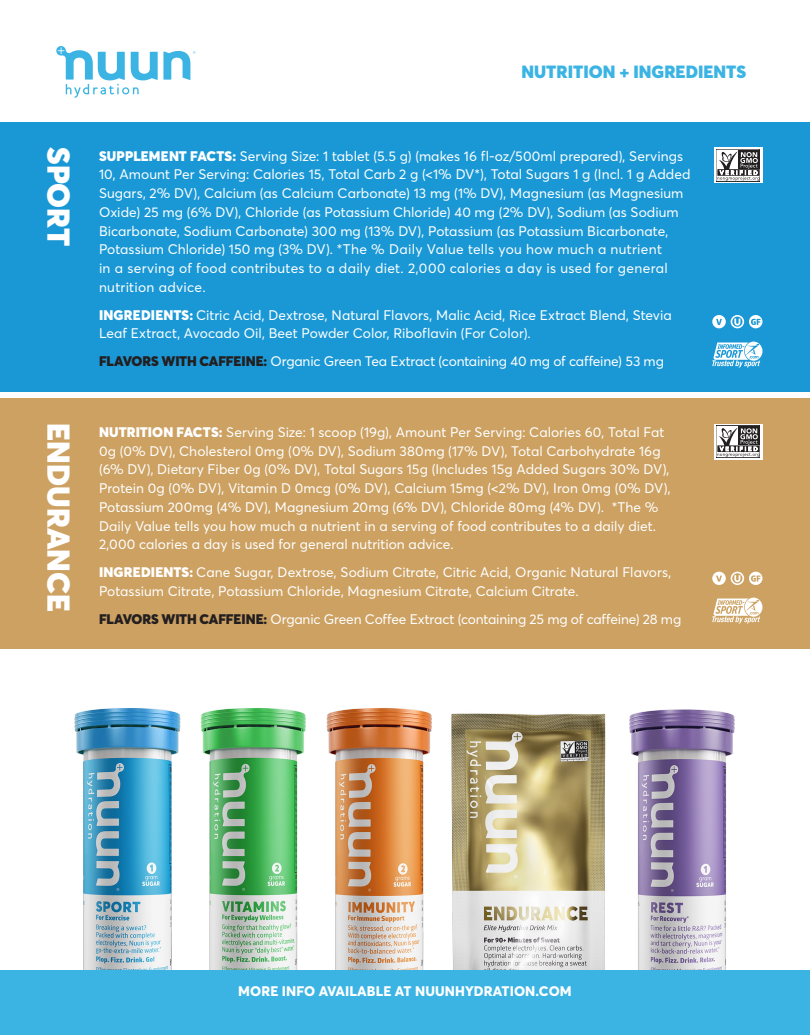
<style>
.page{position:relative;width:810px;height:1035px;background:#fff}
.page>*{position:absolute;margin:0;border:0;box-sizing:border-box;transform-origin:0 0}
.t1{font:900 31.25px "Averta PE";color:#fff}
.t2{font:900 17.5px "Averta PE";color:#3bb4e4}
.Nutrition{font:13.75px/18.8px "Averta PE";letter-spacing:.005em;color:#fff}
.Nutrition-2{font:13.75px "Averta PE";letter-spacing:-.015em;color:#fff}
.Nutrition-3{font:800 13.75px "Averta PE";letter-spacing:.01em;color:#fff}
.s1{font-weight:900}
.s2{font-weight:900;color:#231f20}
</style>
<div class="page">
<div style="left:0;top:122px;width:810px;height:270px;background:#1a98d6"></div>
<div style="left:0;top:399px;width:810px;height:250px;background:#cca162"></div>
<div style="left:0;top:970px;width:810px;height:65px;background:#3bb4e4"></div>
<svg style="left:712px;top:342px;width:50px;height:26px"></svg>
<svg style="left:712px;top:598px;width:50px;height:26px"></svg>
<svg style="left:714px;top:148px;width:48px;height:35px"></svg>
<svg style="left:717px;top:150px;width:43px;height:31px"></svg>
<svg style="left:714px;top:424px;width:48px;height:35px"></svg>
<svg style="left:717px;top:426px;width:43px;height:31px"></svg>
<svg style="left:712px;top:315px;width:51px;height:13px"></svg>
<svg style="left:712px;top:572px;width:51px;height:13px"></svg>
<img style="left:451px;top:713px;width:155px;height:257px">
<img style="left:200px;top:708px;width:106px;height:262px">
<img style="left:74px;top:708px;width:107px;height:262px">
<img style="left:629px;top:709px;width:106px;height:261px">
<img style="left:326px;top:708px;width:106px;height:262px">
<svg style="left:56px;top:46px;width:139px;height:52px"></svg>
<p class="t1" style="left:81px;top:147px;width:101px;rotate:90deg">SPORT</p>
<p class="t1" style="left:81px;top:423px;width:190px;rotate:90deg">ENDURANCE</p>
<p class="t2" style="left:521px;top:60px;width:226px">NUTRITION + INGREDIENTS</p>
<p class="Nutrition" style="left:99px;top:146px;width:593px"><span class="s1">SUPPLEMENT FACTS:</span> Serving Size: 1 tablet (5.5 g) (makes 16 fl-oz/500ml prepared), Servings 10, Amount Per Serving: Calories 15, Total Carb 2 g (&lt;1% DV*), Total Sugars 1 g (Incl. 1 g Added Sugars, 2% DV), Calcium (as Calcium Carbonate) 13 mg (1% DV), Magnesium (as Magnesium Oxide) 25 mg (6% DV), Chloride (as Potassium Chloride) 40 mg (2% DV), Sodium (as Sodium Bicarbonate, Sodium Carbonate) 300 mg (13% DV), Potassium (as Potassium Bicarbonate, Potassium Chloride) 150 mg (3% DV). *The % Daily Value tells you how much a nutrient<br>in a serving of food contributes to a daily diet. 2,000 calories a day is used for general nutrition advice.</p>
<p class="Nutrition" style="left:99px;top:305px;width:574px"><span class="s1">INGREDIENTS:</span> Citric Acid, Dextrose, Natural Flavors, Malic Acid, Rice Extract Blend, Stevia<br>Leaf Extract, Avocado Oil, Beet Powder Color, Riboflavin (For Color).</p>
<p class="Nutrition-2" style="left:99px;top:352px;width:566px"><span class="s2">FLAVORS WITH CAFFEINE:</span> Organic Green Tea Extract (containing 40 mg of caffeine) 53 mg</p>
<p class="Nutrition" style="left:99px;top:422px;width:573px"><span class="s1">NUTRITION FACTS:</span> Serving Size: 1 scoop (19g), Amount Per Serving: Calories 60, Total Fat 0g (0% DV), Cholesterol 0mg (0% DV), Sodium 380mg (17% DV), Total Carbohydrate 16g (6% DV), Dietary Fiber 0g (0% DV), Total Sugars 15g (Includes 15g Added Sugars 30% DV), Protein 0g (0% DV), Vitamin D 0mcg (0% DV), Calcium 15mg (&lt;2% DV), Iron 0mg (0% DV), Potassium 200mg (4% DV), Magnesium 20mg (6% DV), Chloride 80mg (4% DV). *The % Daily Value tells you how much a nutrient in a serving of food contributes to a daily diet.<br>2,000 calories a day is used for general nutrition advice.</p>
<p class="Nutrition" style="left:99px;top:562px;width:574px"><span class="s1">INGREDIENTS:</span> Cane Sugar, Dextrose, Sodium Citrate, Citric Acid, Organic Natural Flavors,<br>Potassium Citrate, Potassium Chloride, Magnesium Citrate, Calcium Citrate.</p>
<p class="Nutrition-2" style="left:99px;top:609px;width:584px"><span class="s2">FLAVORS WITH CAFFEINE:</span> Organic Green Coffee Extract (containing 25 mg of caffeine) 28 mg</p>
<p class="Nutrition-3" style="left:238px;top:981px;width:335px">MORE INFO AVAILABLE AT NUUNHYDRATION.COM</p>
</div>
